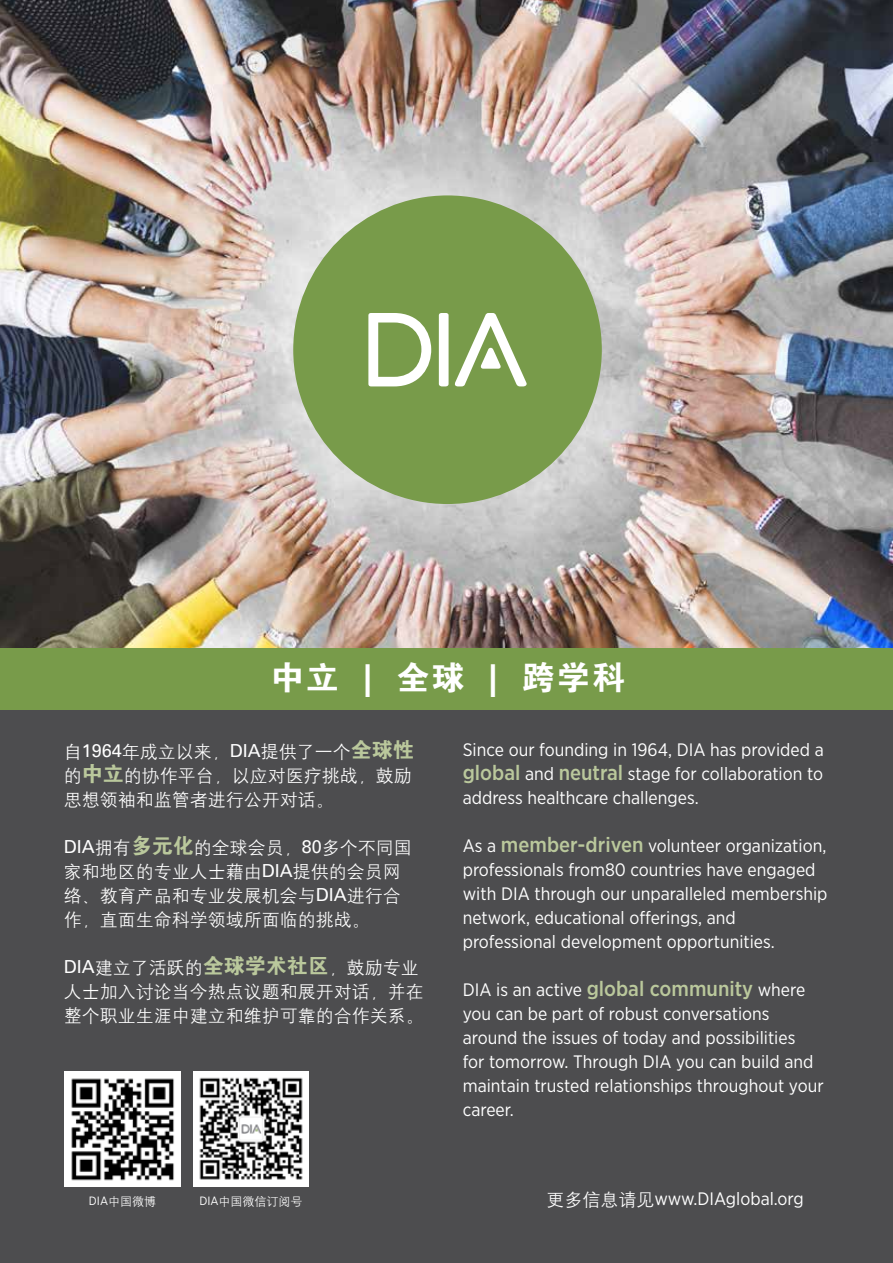
<style>
.page{position:relative;width:893px;height:1263px;background:#fff}
.page>*{position:absolute;margin:0;border:0;box-sizing:border-box;transform-origin:0 0}
.t1{font:33px "FZDHTK GBK1 0";letter-spacing:.06em;color:#fff}
.t2{font:18px/24px "Gotham Narrow";color:#fff}
.t3{font:18px/24px "H Yg 2 gj";color:#fff}
.t4{font:12px "H Yg 2 gj";color:#fff}
.s1{font-family:"Univers"}
.s2{font-family:"FZDHTJW GB1 0";font-size:21px;color:#bac89c}
.s3{font-weight:500;font-size:21px;color:#bac89c}
.s4{font-family:"Gotham Narrow"}
.s5{font-family:"H Yg 2 gj"}
</style>
<div class="page">
<div style="left:0;top:697px;width:893px;height:566px;background:#4d4d4f"></div>
<img style="left:0;top:0;width:893px;height:648px">
<div style="left:293px;top:195px;width:309px;height:309px;background:#789b4a;border-radius:50%"></div>
<svg style="left:439px;top:313px;width:88px;height:73px"></svg>
<svg style="left:368px;top:313px;width:64px;height:73px"></svg>
<div style="left:0;top:648px;width:893px;height:62px;background:#789b4a"></div>
<img style="left:193px;top:1071px;width:116px;height:115px">
<img style="left:65px;top:1071px;width:115px;height:115px">
<h1 class="t1" style="left:271px;top:659px;width:356px">中立 | 全球 | 跨学科</h1>
<p class="t3" style="left:64px;top:740px;width:352px;text-align:justify">自<span class="s1">1964</span>年成立以来，<span class="s1">DIA</span>提供了一个<span class="s2">全球性</span>的<span class="s2">中立</span>的协作平台，以应对医疗挑战，鼓励思想领袖和监管者进行公开对话。</p>
<p class="t3" style="left:64px;top:836px;width:350px"><span class="s1">DIA</span>拥有<span class="s2">多元化</span>的全球会员，<span class="s1">80</span>多个不同国家和地区的专业人士藉由<span class="s1">DIA</span>提供的会员网络、教育产品和专业发展机会与<span class="s1">DIA</span>进行合作，直面生命科学领域所面临的挑战。</p>
<p class="t3" style="left:64px;top:956px;width:361px"><span class="s1">DIA</span>建立了活跃的<span class="s2">全球学术社区</span>，鼓励专业人士加入讨论当今热点议题和展开对话，并在整个职业生涯中建立和维护可靠的合作关系。</p>
<p class="t2" style="left:463px;top:737px;width:363px;text-align:justify">Since our founding in 1964, DIA has provided a <span class="s3">global</span> and <span class="s3">neutral</span> stage for collaboration to address healthcare challenges.</p>
<p class="t2" style="left:463px;top:833px;width:366px">As a <span class="s3">member-driven</span> volunteer organization, professionals from80 countries have engaged with DIA through our unparalleled membership network, educational offerings, and professional development opportunities.</p>
<p class="t2" style="left:463px;top:977px;width:362px">DIA is an active <span class="s3">global community</span> where you can be part of robust conversations around the issues of today and possibilities<br>for tomorrow. Through DIA you can build and maintain trusted relationships throughout your career.</p>
<p class="t4" style="left:89px;top:1195px;width:69px"><span class="s4">DIA</span>中国微博</p>
<p class="t4" style="left:199px;top:1195px;width:105px"><span class="s4">DIA</span>中国微信订阅号</p>
<p class="t2" style="left:546px;top:1186px;width:259px"><span class="s5">更多信息请见</span>www.DIAglobal.org</p>
<p class="t2" style="left:546px;top:1191px;width:259px"><span class="s5">更多信息请见</span>www.DIAglobal.org</p>
</div>
